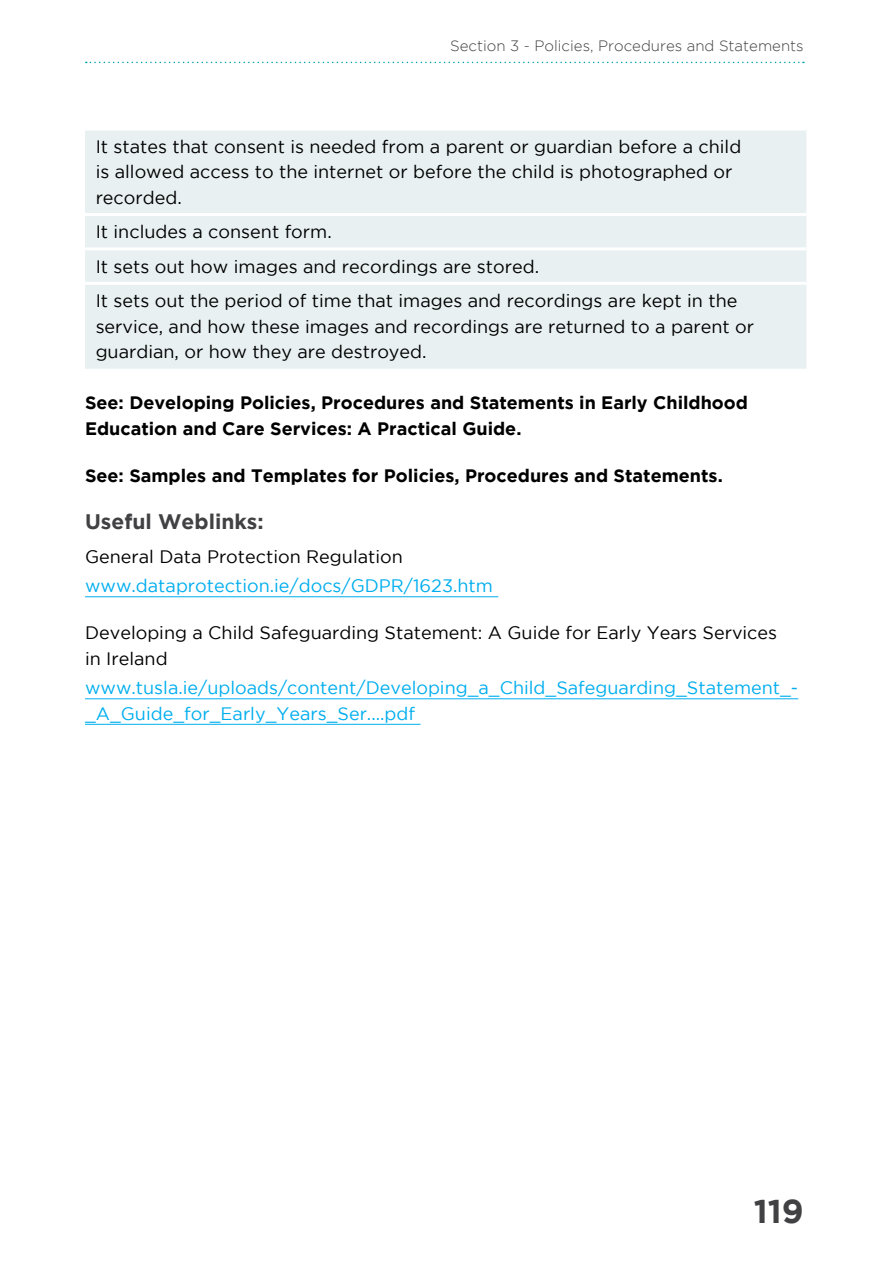
<style>
.page{position:relative;width:893px;height:1263px;background:#fff}
.page>*{position:absolute;margin:0;border:0;box-sizing:border-box;transform-origin:0 0}
.t1{font:700 33px "Gotham";color:#414042}
.t2{font:700 21px "Gotham";color:#414042}
.t3{font:18px/25.5px "Gotham";color:#000}
.t4{font:700 18px/25.5px "Gotham";color:#000}
.t5{font:18px/25.5px "Gotham";color:#00aeef}
.t6{font:300 15px "Gotham";color:#414042}
</style>
<div class="page">
<svg style="left:86px;top:62px;width:718px;height:1px"></svg>
<hr style="left:85px;top:596px;width:413px;height:1px;background:#00aeef">
<hr style="left:85px;top:698px;width:713px;height:1px;background:#00aeef">
<hr style="left:85px;top:724px;width:336px;height:1px;background:#00aeef">
<div style="left:85px;top:131px;width:721px;height:238px;background:#e8f0f2"></div>
<hr style="left:85px;top:213px;width:721px;height:3px;background:#fff">
<hr style="left:85px;top:247px;width:721px;height:3px;background:#fff">
<hr style="left:85px;top:282px;width:721px;height:3px;background:#fff">
<p class="t6" style="left:450px;top:38px;width:355px">Section 3 - Policies, Procedures and Statements</p>
<p class="t3" style="left:96px;top:133px;width:647px">It states that consent is needed from a parent or guardian before a child is allowed access to the internet or before the child is photographed or recorded.</p>
<p class="t3" style="left:96px;top:214px;width:643px;line-height:34.3px">It includes a consent form.<br>It sets out how images and recordings are stored.<br>It sets out the period of time that images and recordings are kept in the</p>
<p class="t3" style="left:96px;top:313px;width:660px">service, and how these images and recordings are returned to a parent or guardian, or how they are destroyed.</p>
<p class="t4" style="left:85px;top:390px;width:664px">See: Developing Policies, Procedures and Statements in Early Childhood<br>Education and Care Services: A Practical Guide.</p>
<p class="t4" style="left:85px;top:462px;width:639px">See: Samples and Templates for Policies, Procedures and Statements.</p>
<p class="t2" style="left:85px;top:509px;width:180px">Useful Weblinks:</p>
<p class="t3" style="left:85px;top:543px;width:319px">General Data Protection Regulation</p>
<p class="t5" style="left:85px;top:573px;width:409px">www.dataprotection.ie/docs/GDPR/1623.htm</p>
<p class="t3" style="left:85px;top:620px;width:694px">Developing a Child Safeguarding Statement: A Guide for Early Years Services in Ireland</p>
<p class="t5" style="left:85px;top:675px;width:715px">www.tusla.ie/uploads/content/Developing_a_Child_Safeguarding_Statement_- _A_Guide_for_Early_Years_Ser....pdf</p>
<h1 class="t1" style="left:754px;top:1192px;width:51px">119</h1>
</div>
